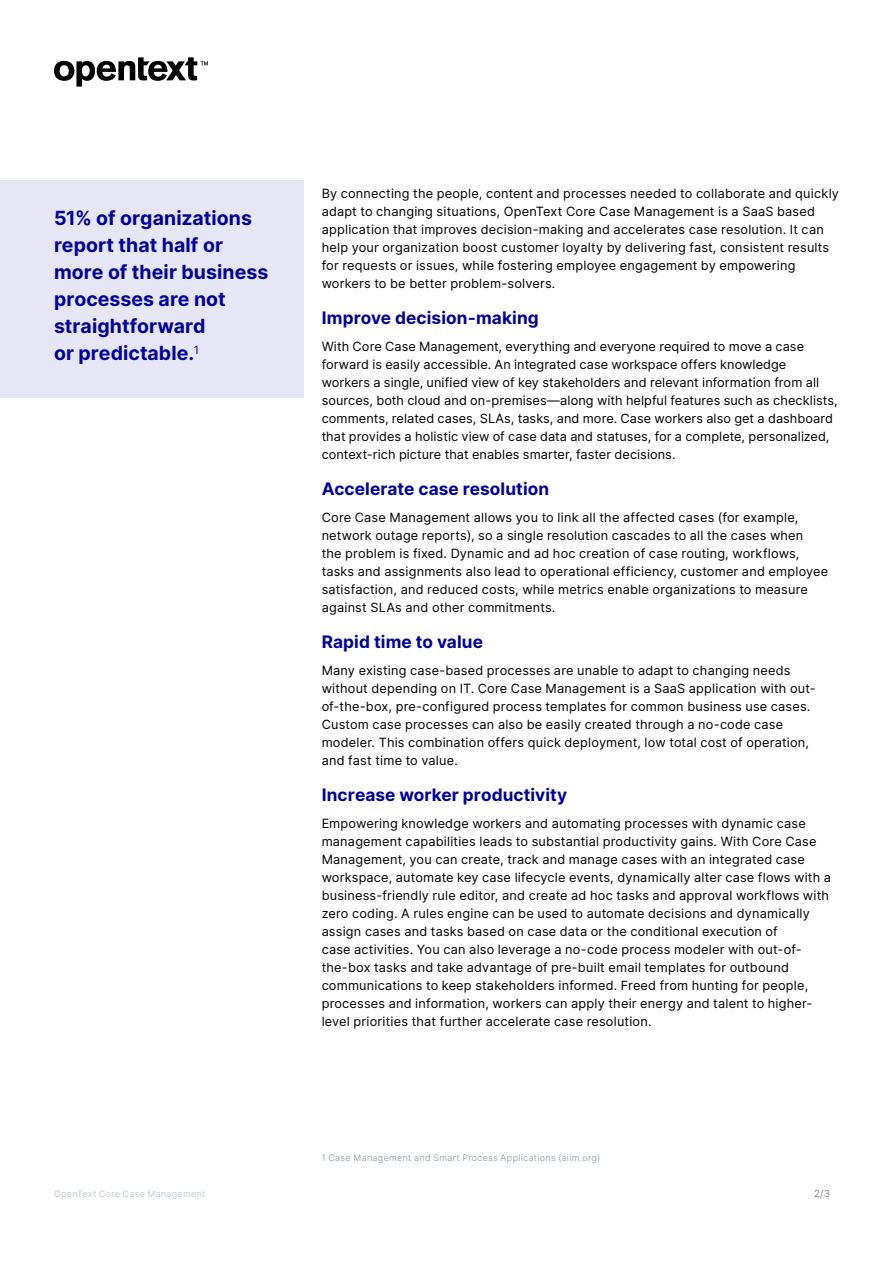
<style>
.page{position:relative;width:893px;height:1263px;background:#fff}
.page>*{position:absolute;margin:0;border:0;box-sizing:border-box;transform-origin:0 0}
.Sidebar_Header_-_ins{font:700 19.5px/27px "Inter";letter-spacing:.005em;color:#00009f}
.t1{font:700 17.25px "Inter";letter-spacing:.005em;color:#00009f}
.Body{font:12.75px/18px "Inter";letter-spacing:.015em;color:#000}
.t2{font:9.75px "Inter";color:#808080}
.Citation{font:300 9px "Inter";letter-spacing:.04em;color:#7e929f}
.t3{font:9px "Inter";letter-spacing:.03em;color:#bfc9cf}
</style>
<div class="page">
<svg style="left:54px;top:57px;width:154px;height:30px"></svg>
<div style="left:0;top:180px;width:304px;height:218px;background:#e6e6f5"></div>
<p class="Sidebar_Header_-_ins" style="left:54px;top:204px;width:216px">51% of organizations report that half or more of their business processes are not straightforward<br>or predictable.<sup>1</sup></p>
<p class="Body" style="left:322px;top:184px;width:519px">By connecting the people, content and processes needed to collaborate and quickly adapt to changing situations, OpenText Core Case Management is a SaaS based application that improves decision-making and accelerates case resolution. It can help your organization boost customer loyalty by delivering fast, consistent results for requests or issues, while fostering employee engagement by empowering workers to be better problem-solvers.</p>
<h3 class="t1" style="left:322px;top:305px;width:219px">Improve decision-making</h3>
<p class="Body" style="left:322px;top:337px;width:517px">With Core Case Management, everything and everyone required to move a case forward is easily accessible. An integrated case workspace offers knowledge workers a single, unified view of key stakeholders and relevant information from all sources, both cloud and on-premises—along with helpful features such as checklists, comments, related cases, SLAs, tasks, and more. Case workers also get a dashboard that provides a holistic view of case data and statuses, for a complete, personalized, context-rich picture that enables smarter, faster decisions.</p>
<h3 class="t1" style="left:322px;top:476px;width:229px">Accelerate case resolution</h3>
<p class="Body" style="left:322px;top:508px;width:508px">Core Case Management allows you to link all the affected cases (for example, network outage reports), so a single resolution cascades to all the cases when<br>the problem is fixed. Dynamic and ad hoc creation of case routing, workflows, tasks and assignments also lead to operational efficiency, customer and employee satisfaction, and reduced costs, while metrics enable organizations to measure against SLAs and other commitments.</p>
<h3 class="t1" style="left:322px;top:629px;width:163px">Rapid time to value</h3>
<p class="Body" style="left:322px;top:661px;width:495px">Many existing case-based processes are unable to adapt to changing needs without depending on IT. Core Case Management is a SaaS application with out&shy;of-the-box, pre-configured process templates for common business use cases.<br>Custom case processes can also be easily created through a no-code case modeler. This combination offers quick deployment, low total cost of operation, and fast time to value.</p>
<h3 class="t1" style="left:322px;top:782px;width:247px">Increase worker productivity</h3>
<p class="Body" style="left:322px;top:814px;width:511px">Empowering knowledge workers and automating processes with dynamic case management capabilities leads to substantial productivity gains. With Core Case Management, you can create, track and manage cases with an integrated case workspace, automate key case lifecycle events, dynamically alter case flows with a business-friendly rule editor, and create ad hoc tasks and approval workflows with zero coding. A rules engine can be used to automate decisions and dynamically assign cases and tasks based on case data or the conditional execution of<br>case activities. You can also leverage a no-code process modeler with out-of&shy;the-box tasks and take advantage of pre-built email templates for outbound communications to keep stakeholders informed. Freed from hunting for people, processes and information, workers can apply their energy and talent to higher&shy;level priorities that further accelerate case resolution.</p>
<p class="Citation" style="left:322px;top:1151px;width:280px">1 Case Management and Smart Process Applications (aiim.org)</p>
<p class="t3" style="left:54px;top:1187px;width:153px">OpenText Core Case Management</p>
<p class="t2" style="left:814px;top:1186px;width:17px">2/3</p>
</div>
